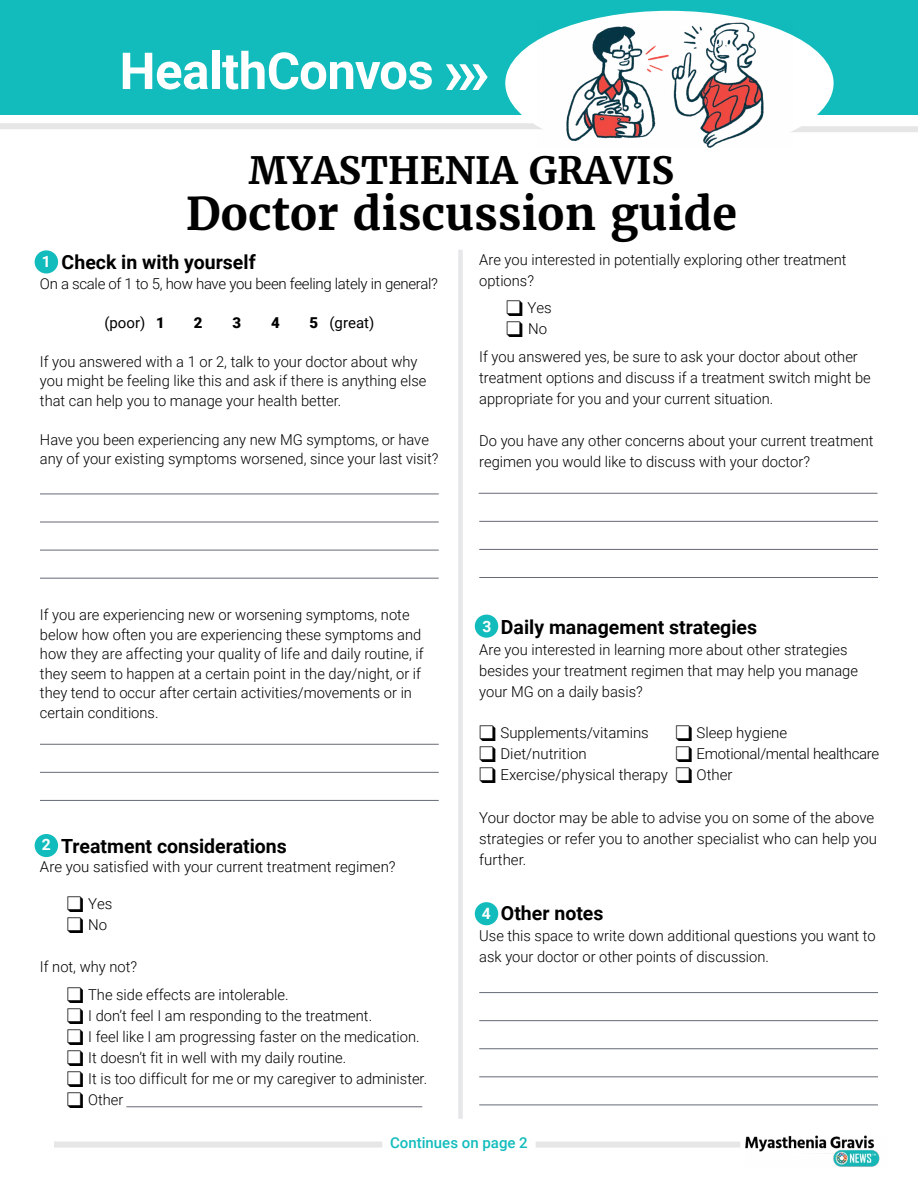
<style>
.page{position:relative;width:918px;height:1188px;background:#fff}
.page>*{position:absolute;margin:0;border:0;box-sizing:border-box;transform-origin:0 0}
.t1{font:700 51px "Roboto";letter-spacing:-.01em;color:#fff}
.t2{font:700 45px "Merriweather";color:#000}
.t3{font:700 37.5px "Merriweather";color:#000}
.t4{font:700 19.5px "Roboto";color:#000}
.t5{font:700 15.6px "Roboto";color:#fff}
.t6{font:300 15px/19.5px "Roboto";color:#000}
.t7{font:300 15px "Roboto";letter-spacing:-.02em;color:#000}
.t8{font:500 15px "Roboto";color:#12bcbc}
.t9{font:15px "Roboto";color:#000}
.t10{font:900 15px "Roboto";color:#000}
.s1{font-size:66px}
.s2{color:#12bcbc}
.s3{font-weight:900}
</style>
<div class="page">
<div style="left:0;top:0;width:918px;height:114px;background:#12bcbc"></div>
<div style="left:0;top:123px;width:558px;height:6px;background:#e7e6e7"></div>
<div style="left:780px;top:126px;width:138px;height:6px;background:#e7e6e7"></div>
<div style="left:505px;top:11px;width:329px;height:145px;background:#fff;border-radius:50%"></div>
<img style="left:538px;top:20px;width:254px;height:128px">
<div style="left:458px;top:250px;width:5px;height:869px;background:#e6e7e8"></div>
<hr style="left:40px;top:494px;width:399px;height:1px;background:#666a76">
<hr style="left:40px;top:522px;width:399px;height:1px;background:#666a76">
<hr style="left:40px;top:550px;width:399px;height:1px;background:#666a76">
<hr style="left:40px;top:578px;width:399px;height:1px;background:#666a76">
<hr style="left:40px;top:744px;width:399px;height:1px;background:#666a76">
<hr style="left:40px;top:772px;width:399px;height:1px;background:#666a76">
<hr style="left:40px;top:800px;width:399px;height:1px;background:#666a76">
<hr style="left:479px;top:493px;width:399px;height:1px;background:#666a76">
<hr style="left:479px;top:992px;width:399px;height:1px;background:#666a76">
<hr style="left:479px;top:577px;width:399px;height:1px;background:#666a76">
<hr style="left:479px;top:1077px;width:399px;height:1px;background:#666a76">
<hr style="left:479px;top:1105px;width:399px;height:1px;background:#666a76">
<hr style="left:479px;top:521px;width:399px;height:1px;background:#666a76">
<hr style="left:479px;top:1020px;width:399px;height:1px;background:#666a76">
<hr style="left:479px;top:549px;width:399px;height:1px;background:#666a76">
<hr style="left:479px;top:1048px;width:399px;height:1px;background:#666a76">
<div style="left:54px;top:1142px;width:328px;height:6px;background:#e7e6e7"></div>
<div style="left:536px;top:1142px;width:204px;height:6px;background:#e7e6e7"></div>
<img style="left:746px;top:1136px;width:134px;height:31px">
<div style="left:35px;top:250px;width:23px;height:24px;background:#12bcbc;border-radius:50%"></div>
<div style="left:35px;top:834px;width:23px;height:23px;background:#12bcbc;border-radius:50%"></div>
<div style="left:475px;top:902px;width:23px;height:23px;background:#12bcbc;border-radius:50%"></div>
<div style="left:475px;top:615px;width:23px;height:23px;background:#12bcbc;border-radius:50%"></div>
<hr style="left:126px;top:1107px;width:296px;height:1px;background:#666a76">
<h1 class="t1" style="left:120px;top:35px;width:372px">HealthConvos <span class="s1">›››</span></h1>
<h3 class="t3" style="left:249px;top:146px;width:427px">MYASTHENIA GRAVIS</h3>
<h2 class="t2" style="left:186px;top:185px;width:553px">Doctor discussion guide</h2>
<h3 class="t4" style="left:40px;top:249px;width:217px"><span class="s2">1.</span> Check in with yourself</h3>
<p class="t7" style="left:40px;top:273px;width:400px">On a scale of 1 to 5, how have you been feeling lately in general?</p>
<p class="t9" style="left:104px;top:312px;width:61px">(poor) <span class="s3">1</span></p>
<p class="t10" style="left:194px;top:312px;width:10px">2</p>
<p class="t10" style="left:232px;top:312px;width:10px">3</p>
<p class="t10" style="left:271px;top:312px;width:10px">4</p>
<p class="t9" style="left:310px;top:312px;width:66px"><span class="s3">5</span> (great)</p>
<p class="t6" style="left:40px;top:351px;width:388px">If you answered with a 1 or 2, talk to your doctor about why you might be feeling like this and ask if there is anything else that can help you to manage your health better.</p>
<p class="t6" style="left:40px;top:429px;width:400px">Have you been experiencing any new MG symptoms, or have any of your existing symptoms worsened, since your last visit?</p>
<p class="t5" style="left:42px;top:250px;width:10px">1</p>
<p class="t6" style="left:479px;top:248px;width:369px;line-height:21px">Are you interested in potentially exploring other treatment options?</p>
<p class="t6" style="left:506px;top:298px;width:47px">❑ Yes</p>
<p class="t6" style="left:479px;top:315px;width:380px;line-height:27.8px;text-indent:27px">❑ No<br>If you answered yes, be sure to ask your doctor about other</p>
<p class="t6" style="left:479px;top:367px;width:393px;line-height:21px">treatment options and discuss if a treatment switch might be appropriate for you and your current situation.</p>
<p class="t6" style="left:479px;top:430px;width:396px;line-height:21px">Do you have any other concerns about your current treatment regimen you would like to discuss with your doctor?</p>
<p class="t6" style="left:40px;top:605px;width:385px">If you are experiencing new or worsening symptoms, note below how often you are experiencing these symptoms and how they are affecting your quality of life and daily routine, if they seem to happen at a certain point in the day/night, or if they tend to occur after certain activities/movements or in certain conditions.</p>
<h3 class="t4" style="left:40px;top:832px;width:248px"><span class="s2">2.</span> Treatment considerations</h3>
<p class="t6" style="left:40px;top:857px;width:357px">Are you satisfied with your current treatment regimen?</p>
<p class="t6" style="left:67px;top:894px;width:47px">❑ Yes</p>
<p class="t6" style="left:67px;top:915px;width:42px">❑ No</p>
<p class="t6" style="left:40px;top:957px;width:99px">If not, why not?</p>
<p class="t6" style="left:67px;top:984px;width:223px">❑ The side effects are intolerable.</p>
<p class="t6" style="left:67px;top:1005px;width:307px">❑ I don’t feel I am responding to the treatment.</p>
<p class="t6" style="left:67px;top:1026px;width:354px">❑ I feel like I am progressing faster on the medication.</p>
<p class="t6" style="left:67px;top:1047px;width:281px">❑ It doesn’t fit in well with my daily routine.</p>
<p class="t6" style="left:67px;top:1068px;width:362px">❑ It is too difficult for me or my caregiver to administer.</p>
<p class="t6" style="left:67px;top:1089px;width:58px">❑ Other</p>
<p class="t5" style="left:42px;top:834px;width:10px">2</p>
<h3 class="t4" style="left:479px;top:613px;width:279px"><span class="s2">3.</span> Daily management strategies</h3>
<p class="t6" style="left:479px;top:638px;width:380px;line-height:21px">Are you interested in learning more about other strategies besides your treatment regimen that may help you manage your MG on a daily basis?</p>
<p class="t5" style="left:482px;top:616px;width:10px">3</p>
<p class="t6" style="left:479px;top:723px;width:171px">❑ Supplements/vitamins</p>
<p class="t6" style="left:479px;top:744px;width:109px">❑ Diet/nutrition</p>
<p class="t6" style="left:479px;top:765px;width:190px">❑ Exercise/physical therapy</p>
<p class="t6" style="left:675px;top:723px;width:113px">❑ Sleep hygiene</p>
<p class="t7" style="left:675px;top:743px;width:205px">❑ Emotional/mental healthcare</p>
<p class="t6" style="left:675px;top:765px;width:59px">❑ Other</p>
<p class="t6" style="left:479px;top:806px;width:399px;line-height:21px">Your doctor may be able to advise you on some of the above strategies or refer you to another specialist who can help you further.</p>
<h3 class="t4" style="left:479px;top:900px;width:126px"><span class="s2">4.</span> Other notes</h3>
<p class="t6" style="left:479px;top:925px;width:398px;line-height:21px">Use this space to write down additional questions you want to ask your doctor or other points of discussion.</p>
<p class="t5" style="left:482px;top:902px;width:10px">4</p>
<p class="t8" style="left:390px;top:1133px;width:139px">Continues on page 2</p>
</div>
